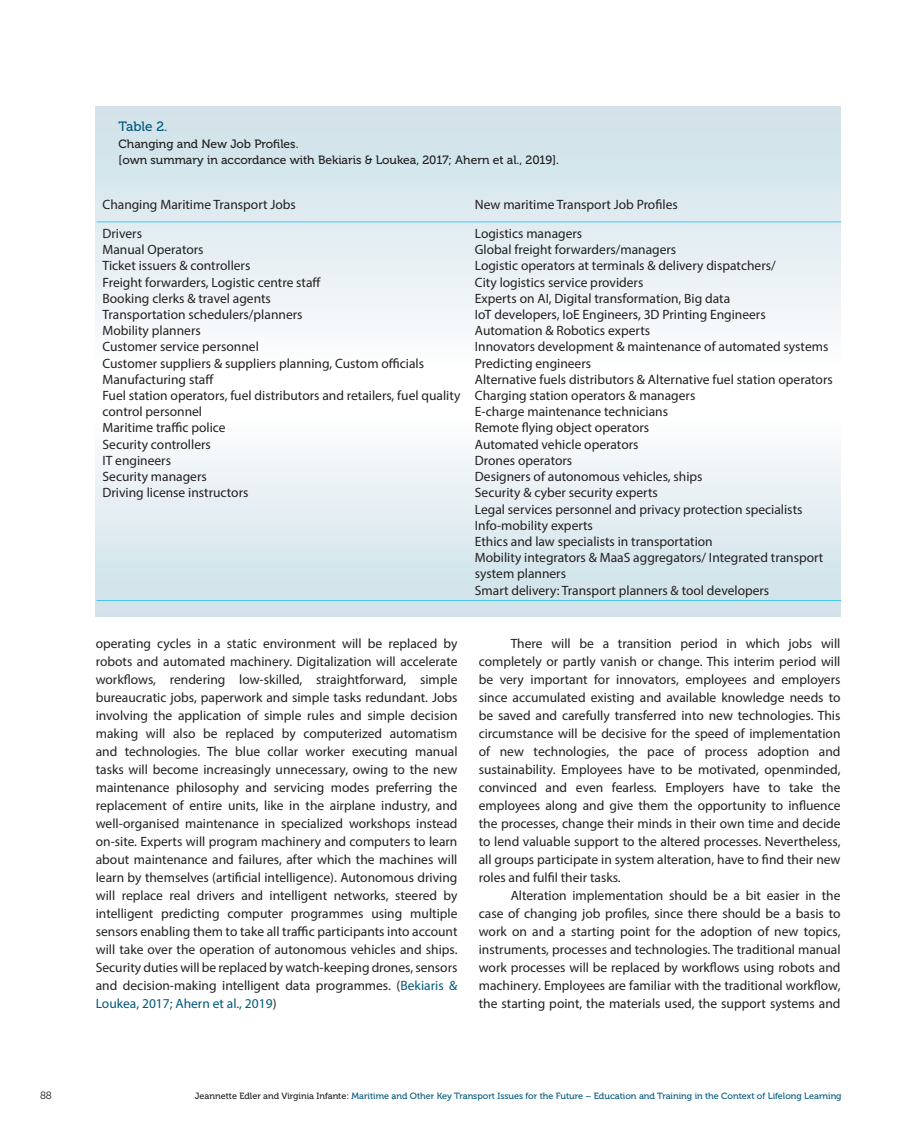
<style>
.page{position:relative;width:915px;height:1127px;background:#fff}
.page>*{position:absolute;margin:0;border:0;box-sizing:border-box;transform-origin:0 0}
.t1{font:13.5px/18px "Myriad Pro";color:#231f20;text-align:justify}
.t2{font:13.5px "Museo 500";letter-spacing:-.005em;color:#00597c}
.t3{font:12px/16.5px "Museo 500";color:#231f20}
.t4{font:10.5px "Museo 300";color:#231f20}
.t5{font:9px "Museo 500";color:#00597c}
.s1{color:#00597c}
.s2{color:#231f20}
</style>
<div class="page">
<div style="left:96px;top:417px;width:744px;height:200px;background:linear-gradient(to bottom,#fcfcfe,#cce0e7)"></div>
<div style="left:96px;top:106px;width:744px;height:263px;background:linear-gradient(to bottom,#cce0e7,#fcfcfe)"></div>
<hr style="left:96px;top:222px;width:372px;height:1px;background:#47c7ea">
<hr style="left:468px;top:222px;width:373px;height:1px;background:#47c7ea">
<hr style="left:96px;top:600px;width:372px;height:1px;background:#47c7ea">
<hr style="left:468px;top:600px;width:373px;height:1px;background:#47c7ea">
<p class="t2" style="left:118px;top:119px;width:50px">Table 2.</p>
<p class="t3" style="left:118px;top:135px;width:442px">Changing and New Job Profiles.<br>[own summary in accordance with Bekiaris &amp; Loukea, 2017; Ahern et al., 2019].</p>
<p class="t1" style="left:102px;top:195px;width:195px">Changing Maritime Transport Jobs</p>
<p class="t1" style="left:474px;top:195px;width:204px">New maritime Transport Job Profiles</p>
<p class="t1" style="left:102px;top:225px;width:359px;line-height:16.2px;text-align:left">Drivers<br>Manual Operators<br>Ticket issuers &amp; controllers<br>Freight forwarders, Logistic centre staff<br>Booking clerks &amp; travel agents<br>Transportation schedulers/planners<br>Mobility planners<br>Customer service personnel<br>Customer suppliers &amp; suppliers planning, Custom officials<br>Manufacturing staff<br>Fuel station operators, fuel distributors and retailers, fuel quality control personnel<br>Maritime traffic police<br>Security controllers<br>IT engineers<br>Security managers<br>Driving license instructors</p>
<p class="t1" style="left:474px;top:225px;width:359px;line-height:16.2px;text-align:left">Logistics managers<br>Global freight forwarders/managers<br>Logistic operators at terminals &amp; delivery dispatchers/<br>City logistics service providers<br>Experts on AI, Digital transformation, Big data<br>IoT developers, IoE Engineers, 3D Printing Engineers Automation &amp; Robotics experts<br>Innovators development &amp; maintenance of automated systems Predicting engineers<br>Alternative fuels distributors &amp; Alternative fuel station operators Charging station operators &amp; managers<br>E-charge maintenance technicians<br>Remote flying object operators<br>Automated vehicle operators<br>Drones operators<br>Designers of autonomous vehicles, ships<br>Security &amp; cyber security experts<br>Legal services personnel and privacy protection specialists Info-mobility experts<br>Ethics and law specialists in transportation<br>Mobility integrators &amp; MaaS aggregators/ Integrated transport system planners<br>Smart delivery: Transport planners &amp; tool developers</p>
<p class="t1" style="left:96px;top:634px;width:363px">operating cycles in a static environment will be replaced by robots and automated machinery. Digitalization will accelerate workflows, rendering low-skilled, straightforward, simple bureaucratic jobs, paperwork and simple tasks redundant. Jobs involving the application of simple rules and simple decision making will also be replaced by computerized automatism and technologies. The blue collar worker executing manual tasks will become increasingly unnecessary, owing to the new maintenance philosophy and servicing modes preferring the replacement of entire units, like in the airplane industry, and well-organised maintenance in specialized workshops instead on-site. Experts will program machinery and computers to learn about maintenance and failures, after which the machines will learn by themselves (artificial intelligence). Autonomous driving will replace real drivers and intelligent networks, steered by intelligent predicting computer programmes using multiple sensors enabling them to take all traffic participants into account will take over the operation of autonomous vehicles and ships.<br>Security duties will be replaced by watch-keeping drones, sensors and decision-making intelligent data programmes. (<span class="s1">Bekiaris &amp; Loukea, 2017; Ahern et al., 2019</span>)</p>
<p class="t1" style="left:478px;top:634px;width:363px;text-indent:32px">There will be a transition period in which jobs will completely or partly vanish or change. This interim period will be very important for innovators, employees and employers since accumulated existing and available knowledge needs to be saved and carefully transferred into new technologies. This circumstance will be decisive for the speed of implementation of new technologies, the pace of process adoption and sustainability. Employees have to be motivated, openminded, convinced and even fearless. Employers have to take the employees along and give them the opportunity to influence the processes, change their minds in their own time and decide to lend valuable support to the altered processes. Nevertheless, all groups participate in system alteration, have to find their new roles and fulfil their tasks.</p>
<p class="t1" style="left:478px;top:886px;width:363px;text-indent:32px">Alteration implementation should be a bit easier in the case of changing job profiles, since there should be a basis to work on and a starting point for the adoption of new topics, instruments, processes and technologies. The traditional manual work processes will be replaced by workflows using robots and machinery. Employees are familiar with the traditional workflow, the starting point, the materials used, the support systems and</p>
<p class="t4" style="left:40px;top:1090px;width:13px">88</p>
<p class="t5" style="left:195px;top:1090px;width:648px"><span class="s2">Jeannette Edler and Virginia Infante:</span> Maritime and Other Key Transport Issues for the Future – Education and Training in the Context of Lifelong Learning</p>
</div>
